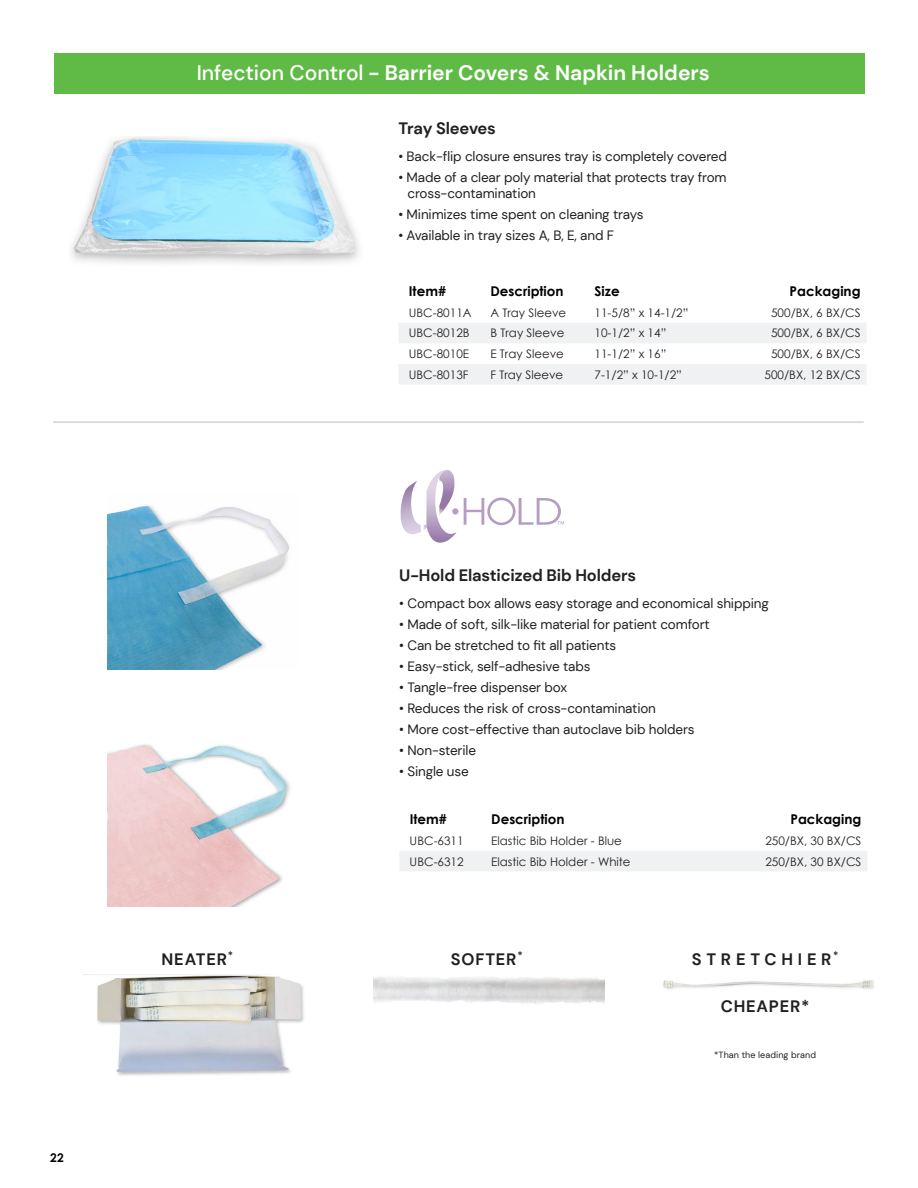
<style>
.page{position:relative;width:918px;height:1188px;background:#fff}
.page>*{position:absolute;margin:0;border:0;box-sizing:border-box;transform-origin:0 0}
.t1{font:700 21px "DM Sans";color:#fff}
.t2{font:700 16.5px "DM Sans";letter-spacing:-.01em;color:#231f20}
.t3{font:700 16.5px "DM Sans";letter-spacing:.29em;color:#231f20}
.t4{font:700 16.5px "DM Sans";letter-spacing:.05em;color:#231f20}
.t5{font:13.5px/16.2px "DM Sans";letter-spacing:-.01em;color:#231f20}
.Skus_Table_Top{font:700 13.5px "Century Gothic";color:#000}
.t6{font:700 12px "Century Gothic Std";color:#000}
.Skus_Table{font:11.85px "Century Gothic";color:#231f20}
.t7{font:9px "DM Sans";letter-spacing:.01em;color:#231f20}
.s1{font-weight:500}
</style>
<div class="page">
<img style="left:107px;top:505px;width:182px;height:165px">
<img style="left:107px;top:744px;width:183px;height:162px">
<img style="left:71px;top:136px;width:288px;height:128px">
<hr style="left:53px;top:421px;width:811px;height:2px;background:#d9dadc">
<div style="left:54px;top:54px;width:810px;height:40px;background:#60bb46"></div>
<svg style="left:400px;top:470px;width:57px;height:73px"></svg>
<div style="left:452px;top:508px;width:6px;height:7px;background:#b49cc2;border-radius:50%"></div>
<svg style="left:464px;top:498px;width:100px;height:27px"></svg>
<img style="left:83px;top:974px;width:221px;height:102px">
<img style="left:663px;top:980px;width:211px;height:10px">
<svg style="left:399px;top:323px;width:467px;height:61px"></svg>
<div style="left:399px;top:851px;width:468px;height:20px;background:#f0f1f2"></div>
<p class="t6" style="left:50px;top:1150px;width:15px">22</p>
<p class="t1" style="left:197px;top:60px;width:515px"><span class="s1">Infection Control</span> - Barrier Covers &amp; Napkin Holders</p>
<p class="t2" style="left:398px;top:118px;width:99px">Tray Sleeves</p>
<p class="t5" style="left:398px;top:148px;width:330px">• Back-flip closure ensures tray is completely covered</p>
<p class="t5" style="left:407px;top:169px;width:321px;text-indent:-9px">• Made of a clear poly material that protects tray from cross-contamination</p>
<p class="t5" style="left:398px;top:206px;width:247px">• Minimizes time spent on cleaning trays</p>
<p class="t5" style="left:398px;top:227px;width:217px">• Available in tray sizes A, B, E, and F</p>
<p class="Skus_Table_Top" style="left:409px;top:281px;width:39px">Item#</p>
<p class="Skus_Table_Top" style="left:490px;top:281px;width:75px">Description</p>
<p class="Skus_Table_Top" style="left:595px;top:281px;width:27px">Size</p>
<p class="Skus_Table_Top" style="left:790px;top:281px;width:73px">Packaging</p>
<p class="Skus_Table" style="left:409px;top:304px;width:64px">UBC-8011A</p>
<p class="Skus_Table" style="left:490px;top:304px;width:77px">A Tray Sleeve</p>
<p class="Skus_Table" style="left:595px;top:304px;width:95px">11-5/8” x 14-1/2”</p>
<p class="Skus_Table" style="left:771px;top:304px;width:91px">500/BX, 6 BX/CS</p>
<p class="Skus_Table" style="left:409px;top:325px;width:62px">UBC-8012B</p>
<p class="Skus_Table" style="left:490px;top:325px;width:75px">B Tray Sleeve</p>
<p class="Skus_Table" style="left:595px;top:325px;width:73px">10-1/2” x 14”</p>
<p class="Skus_Table" style="left:771px;top:325px;width:91px">500/BX, 6 BX/CS</p>
<p class="Skus_Table" style="left:409px;top:346px;width:62px">UBC-8010E</p>
<p class="Skus_Table" style="left:490px;top:346px;width:75px">E Tray Sleeve</p>
<p class="Skus_Table" style="left:595px;top:346px;width:73px">11-1/2” x 16”</p>
<p class="Skus_Table" style="left:771px;top:346px;width:91px">500/BX, 6 BX/CS</p>
<p class="Skus_Table" style="left:409px;top:366px;width:61px">UBC-8013F</p>
<p class="Skus_Table" style="left:490px;top:366px;width:74px">F Tray Sleeve</p>
<p class="Skus_Table" style="left:595px;top:366px;width:89px">7-1/2” x 10-1/2”</p>
<p class="Skus_Table" style="left:765px;top:366px;width:98px">500/BX, 12 BX/CS</p>
<p class="t2" style="left:399px;top:565px;width:238px">U-Hold Elasticized Bib Holders</p>
<p class="t5" style="left:399px;top:595px;width:371px">• Compact box allows easy storage and economical shipping</p>
<p class="t5" style="left:399px;top:616px;width:312px">• Made of soft, silk-like material for patient comfort</p>
<p class="t5" style="left:399px;top:637px;width:218px">• Can be stretched to fit all patients</p>
<p class="t5" style="left:399px;top:658px;width:193px">• Easy-stick, self-adhesive tabs</p>
<p class="t5" style="left:399px;top:679px;width:169px">• Tangle-free dispenser box</p>
<p class="t5" style="left:399px;top:700px;width:258px">• Reduces the risk of cross-contamination</p>
<p class="t5" style="left:399px;top:721px;width:297px">• More cost-effective than autoclave bib holders</p>
<p class="t5" style="left:399px;top:742px;width:78px">• Non-sterile</p>
<p class="t5" style="left:399px;top:763px;width:71px">• Single use</p>
<p class="Skus_Table_Top" style="left:410px;top:809px;width:39px">Item#</p>
<p class="Skus_Table_Top" style="left:491px;top:809px;width:75px">Description</p>
<p class="Skus_Table_Top" style="left:790px;top:809px;width:73px">Packaging</p>
<p class="Skus_Table" style="left:410px;top:832px;width:56px">UBC-6311</p>
<p class="Skus_Table" style="left:491px;top:832px;width:132px">Elastic Bib Holder - Blue</p>
<p class="Skus_Table" style="left:765px;top:832px;width:98px">250/BX, 30 BX/CS</p>
<p class="Skus_Table" style="left:410px;top:853px;width:56px">UBC-6312</p>
<p class="Skus_Table" style="left:491px;top:853px;width:141px">Elastic Bib Holder - White</p>
<p class="Skus_Table" style="left:765px;top:853px;width:98px">250/BX, 30 BX/CS</p>
<p class="t2" style="left:162px;top:948px;width:73px">NEATER<sup>*</sup></p>
<p class="t2" style="left:451px;top:948px;width:73px">SOFTER<sup>*</sup></p>
<p class="t3" style="left:692px;top:948px;width:148px">STRETCHIER<sup>*</sup></p>
<p class="t4" style="left:721px;top:996px;width:90px">CHEAPER*</p>
<p class="t7" style="left:714px;top:1049px;width:103px">*Than the leading brand</p>
</div>
